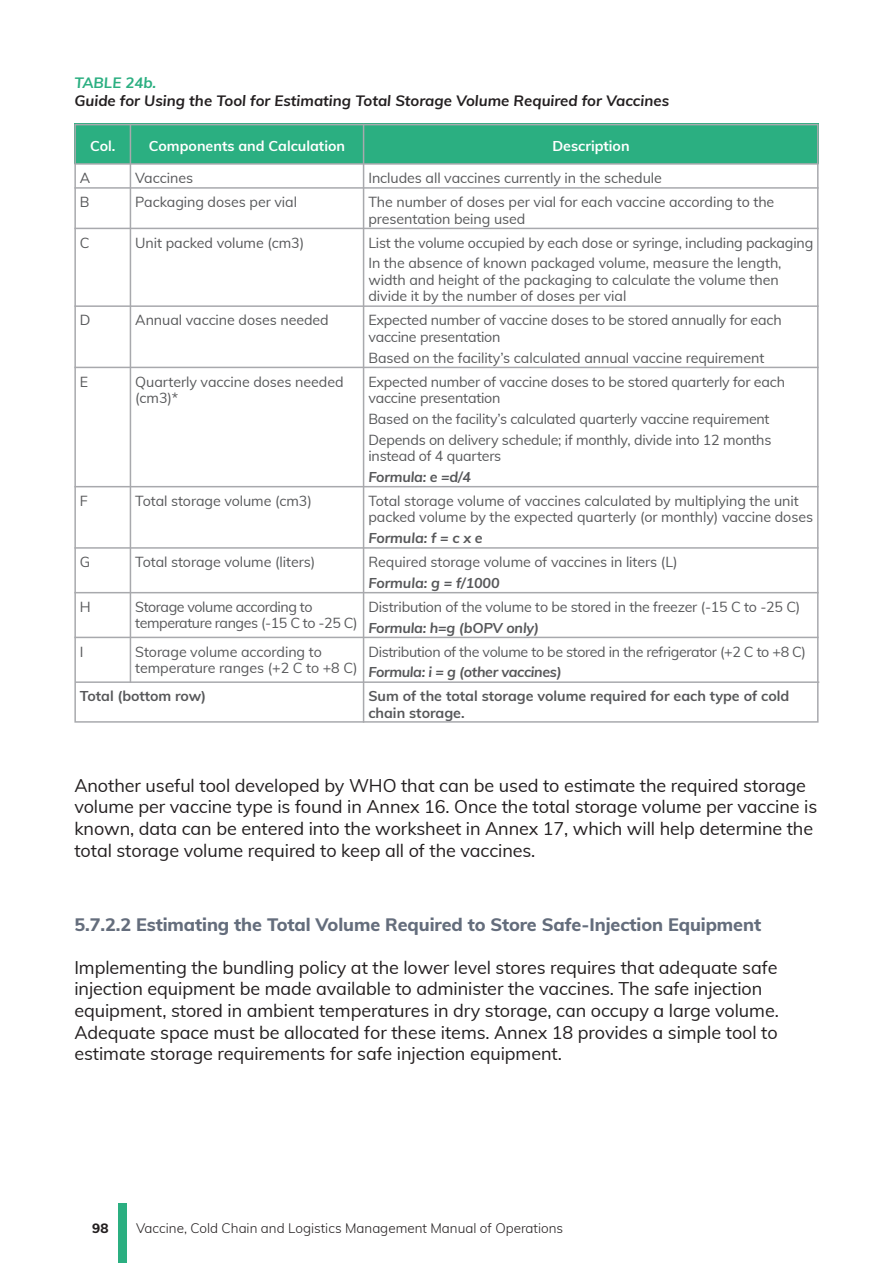
<style>
.page{position:relative;width:893px;height:1263px;background:#fff}
.page>*{position:absolute;margin:0;border:0;box-sizing:border-box;transform-origin:0 0}
.t1{font:18px/21.6px "Muli";letter-spacing:-.005em;color:#231f20}
.t2{font:800 18px "Muli";letter-spacing:-.005em;color:#646d7c}
.t3{font:italic 700 15px "Muli";color:#231f20}
.t4{font:italic 700 15px "Muli";color:#2baf81}
.t5{font:14.25px/16.5px "Muli";letter-spacing:-.005em;color:#57585a}
.t6{font:italic 700 14.25px "Muli";letter-spacing:-.015em;color:#57585a}
.t7{font:700 14.25px/16.5px "Muli";color:#57585a}
.t8{font:14.25px "Muli";letter-spacing:-.025em;color:#57585a}
.t9{font:14.25px/16.5px "Muli";letter-spacing:-.03em;color:#57585a}
.t10{font:700 14.25px "Muli";color:#fff}
.t11{font:300 13.5px "Muli";color:#231f20}
.t12{font:800 13.5px "Muli";color:#231f20}
</style>
<div class="page">
<div style="left:118px;top:1203px;width:8px;height:60px;background:#2baf81"></div>
<div style="left:74px;top:124px;width:745px;height:40px;background:#2baf81"></div>
<hr style="left:74px;top:163px;width:745px;height:2px;background:#a8a9ad">
<hr style="left:74px;top:187px;width:745px;height:2px;background:#a8a9ad">
<hr style="left:74px;top:228px;width:745px;height:1px;background:#a8a9ad">
<hr style="left:74px;top:305px;width:745px;height:2px;background:#a8a9ad">
<hr style="left:74px;top:367px;width:745px;height:1px;background:#a8a9ad">
<hr style="left:74px;top:486px;width:745px;height:1px;background:#a8a9ad">
<hr style="left:74px;top:547px;width:745px;height:2px;background:#a8a9ad">
<hr style="left:74px;top:592px;width:745px;height:1px;background:#a8a9ad">
<hr style="left:74px;top:637px;width:745px;height:1px;background:#a8a9ad">
<hr style="left:75px;top:681px;width:744px;height:2px;background:#a8a9ad">
<hr style="left:130px;top:124px;width:1px;height:559px;background:#a8a9ad">
<hr style="left:363px;top:124px;width:1px;height:599px;background:#a8a9ad">
<p class="t4" style="left:74px;top:72px;width:83px">TABLE 24b.</p>
<p class="t3" style="left:74px;top:90px;width:596px">Guide for Using the Tool for Estimating Total Storage Volume Required for Vaccines</p>
<p class="t10" style="left:90px;top:136px;width:27px">Col.</p>
<p class="t10" style="left:149px;top:136px;width:198px">Components and Calculation</p>
<p class="t10" style="left:552px;top:136px;width:79px">Description</p>
<p class="t5" style="left:80px;top:169px;width:12px">A</p>
<p class="t5" style="left:135px;top:165px;width:163px;line-height:24px">Vaccines<br>Packaging doses per vial</p>
<p class="t5" style="left:135px;top:233px;width:170px">Unit packed volume (cm3)</p>
<p class="t5" style="left:368px;top:165px;width:407px;line-height:24px">Includes all vaccines currently in the schedule<br>The number of doses per vial for each vaccine according to the</p>
<p class="t5" style="left:368px;top:206px;width:446px;line-height:24px">presentation being used<br>List the volume occupied by each dose or syringe, including packaging</p>
<p class="t5" style="left:368px;top:254px;width:415px">In the absence of known packaged volume, measure the length, width and height of the packaging to calculate the volume then divide it by the number of doses per vial</p>
<p class="t5" style="left:368px;top:311px;width:415px">Expected number of vaccine doses to be stored annually for each vaccine presentation</p>
<p class="t5" style="left:368px;top:345px;width:418px;line-height:24px">Based on the facility’s calculated annual vaccine requirement<br>Expected number of vaccine doses to be stored quarterly for each</p>
<p class="t5" style="left:368px;top:387px;width:405px;line-height:20.7px">vaccine presentation<br>Based on the facility’s calculated quarterly vaccine requirement<br>Depends on delivery schedule; if monthly, divide into 12 months</p>
<p class="t5" style="left:368px;top:447px;width:134px">instead of 4 quarters</p>
<p class="t6" style="left:368px;top:466px;width:104px">Formula: e =d/4</p>
<p class="t5" style="left:368px;top:492px;width:446px">Total storage volume of vaccines calculated by multiplying the unit packed volume by the expected quarterly (or monthly) vaccine doses</p>
<p class="t6" style="left:368px;top:528px;width:116px">Formula: f = c x e</p>
<p class="t5" style="left:368px;top:553px;width:311px">Required storage volume of vaccines in liters (L)</p>
<p class="t6" style="left:368px;top:572px;width:133px">Formula: g = f/1000</p>
<p class="t5" style="left:80px;top:193px;width:11px">B</p>
<p class="t5" style="left:80px;top:233px;width:11px">C</p>
<p class="t5" style="left:135px;top:311px;width:195px">Annual vaccine doses needed</p>
<p class="t5" style="left:80px;top:311px;width:12px">D</p>
<p class="t5" style="left:135px;top:372px;width:210px">Quarterly vaccine doses needed (cm3)*</p>
<p class="t5" style="left:80px;top:372px;width:10px">E</p>
<p class="t5" style="left:135px;top:492px;width:178px">Total storage volume (cm3)</p>
<p class="t5" style="left:80px;top:492px;width:10px">F</p>
<p class="t5" style="left:135px;top:553px;width:182px">Total storage volume (liters)</p>
<p class="t5" style="left:80px;top:553px;width:12px">G</p>
<p class="t5" style="left:80px;top:598px;width:12px">H</p>
<p class="t9" style="left:135px;top:598px;width:224px">Storage volume according to temperature ranges (-15 C to -25 C)</p>
<p class="t5" style="left:368px;top:598px;width:434px">Distribution of the volume to be stored in the freezer (-15 C to -25 C)</p>
<p class="t6" style="left:368px;top:617px;width:172px">Formula: h=g (bOPV only)</p>
<p class="t5" style="left:135px;top:642px;width:224px">Storage volume according to temperature ranges (+2 C to +8 C)</p>
<p class="t5" style="left:80px;top:642px;width:5px">I</p>
<p class="t7" style="left:80px;top:687px;width:128px">Total (bottom row)</p>
<p class="t8" style="left:368px;top:641px;width:439px">Distribution of the volume to be stored in the refrigerator (+2 C to +8 C)</p>
<p class="t6" style="left:368px;top:662px;width:195px">Formula: i = g (other vaccines)</p>
<p class="t7" style="left:368px;top:687px;width:422px">Sum of the total storage volume required for each type of cold chain storage.</p>
<p class="t1" style="left:74px;top:774px;width:744px">Another useful tool developed by WHO that can be used to estimate the required storage volume per vaccine type is found in Annex 16. Once the total storage volume per vaccine is known, data can be entered into the worksheet in Annex 17, which will help determine the total storage volume required to keep all of the vaccines.</p>
<p class="t2" style="left:74px;top:911px;width:688px">5.7.2.2 Estimating the Total Volume Required to Store Safe-Injection Equipment</p>
<p class="t1" style="left:74px;top:955px;width:706px">Implementing the bundling policy at the lower level stores requires that adequate safe injection equipment be made available to administer the vaccines. The safe injection equipment, stored in ambient temperatures in dry storage, can occupy a large volume.<br>Adequate space must be allocated for these items. Annex 18 provides a simple tool to estimate storage requirements for safe injection equipment.</p>
<p class="t12" style="left:92px;top:1218px;width:18px">98</p>
<p class="t11" style="left:136px;top:1218px;width:429px">Vaccine, Cold Chain and Logistics Management Manual of Operations</p>
</div>
